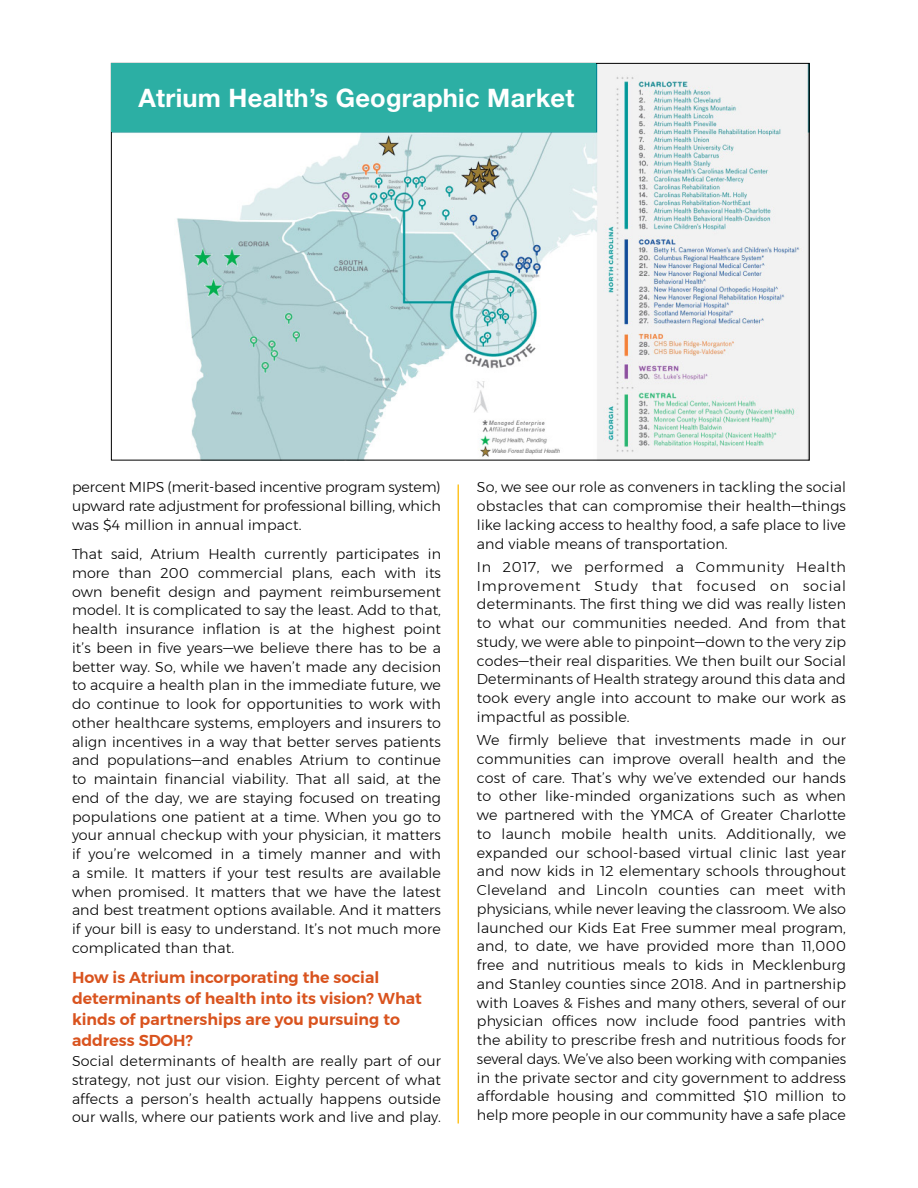
<style>
.page{position:relative;width:918px;height:1188px;background:#fff}
.page>*{position:absolute;margin:0;border:0;box-sizing:border-box;transform-origin:0 0}
.t1{font:700 25.5px "Helvetica Neue";letter-spacing:.01em;color:#fff}
.t2{font:600 15.75px/21px "Montserrat";color:#d9531e}
.t3{font:300 14.25px/18.8px "Montserrat";letter-spacing:.01em;color:#000;text-align:justify}
</style>
<div class="page">
<hr style="left:458px;top:484px;width:1px;height:640px;background:#ffc425">
<img style="left:113px;top:65px;width:695px;height:393px">
<div style="left:111px;top:63px;width:485px;height:69px;background:#2cafa4"></div>
<h1 class="t1" style="left:139px;top:82px;width:437px">Atrium Health’s Geographic Market</h1>
<p class="t3" style="left:72px;top:478px;width:371px">percent MIPS (merit-based incentive program system) upward rate adjustment for professional billing, which was $4 million in annual impact.</p>
<p class="t3" style="left:72px;top:544px;width:371px">That said, Atrium Health currently participates in more than 200 commercial plans, each with its own benefit design and payment reimbursement model. It is complicated to say the least. Add to that, health insurance inflation is at the highest point it’s been in five years—we believe there has to be a better way. So, while we haven’t made any decision to acquire a health plan in the immediate future, we do continue to look for opportunities to work with other healthcare systems, employers and insurers to align incentives in a way that better serves patients and populations—and enables Atrium to continue to maintain financial viability. That all said, at the end of the day, we are staying focused on treating populations one patient at a time. When you go to your annual checkup with your physician, it matters if you’re welcomed in a timely manner and with a smile. It matters if your test results are available when promised. It matters that we have the latest and best treatment options available. And it matters if your bill is easy to understand. It’s not much more complicated than that.</p>
<p class="t2" style="left:72px;top:967px;width:351px">How is Atrium incorporating the social determinants of health into its vision? What kinds of partnerships are you pursuing to address SDOH?</p>
<p class="t3" style="left:72px;top:1051px;width:371px">Social determinants of health are really part of our strategy, not just our vision. Eighty percent of what affects a person’s health actually happens outside our walls, where our patients work and live and play.</p>
<p class="t3" style="left:477px;top:478px;width:371px">So, we see our role as conveners in tackling the social obstacles that can compromise their health—things like lacking access to healthy food, a safe place to live and viable means of transportation.</p>
<p class="t3" style="left:477px;top:557px;width:371px">In 2017, we performed a Community Health Improvement Study that focused on social determinants. The first thing we did was really listen to what our communities needed. And from that study, we were able to pinpoint—down to the very zip codes—their real disparities. We then built our Social Determinants of Health strategy around this data and took every angle into account to make our work as impactful as possible.</p>
<p class="t3" style="left:477px;top:730px;width:371px">We firmly believe that investments made in our communities can improve overall health and the cost of care. That’s why we’ve extended our hands to other like-minded organizations such as when we partnered with the YMCA of Greater Charlotte to launch mobile health units. Additionally, we expanded our school-based virtual clinic last year and now kids in 12 elementary schools throughout Cleveland and Lincoln counties can meet with physicians, while never leaving the classroom. We also launched our Kids Eat Free summer meal program, and, to date, we have provided more than 11,000 free and nutritious meals to kids in Mecklenburg and Stanley counties since 2018. And in partnership with Loaves &amp; Fishes and many others, several of our physician offices now include food pantries with the ability to prescribe fresh and nutritious foods for several days. We’ve also been working with companies in the private sector and city government to address affordable housing and committed $10 million to help more people in our community have a safe place</p>
</div>
